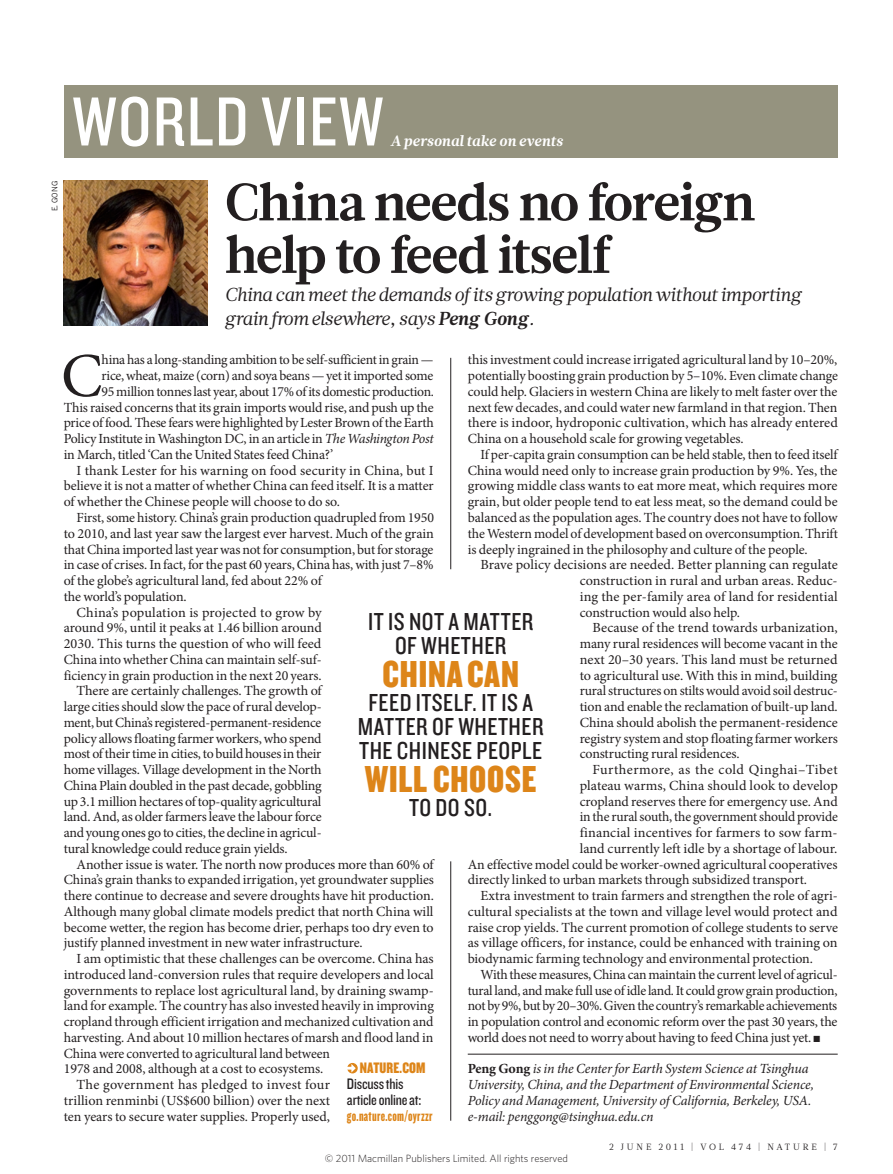
<style>
.page{position:relative;width:893px;height:1174px;background:#fff}
.page>*{position:absolute;margin:0;border:0;box-sizing:border-box;transform-origin:0 0}
.SECTION_HEADING_BOXE{font:72px "Knockout 29 Junior Ltweight";letter-spacing:.02em;color:#fff}
.BODY_DROP_CAP{font:62.4px "Minion Pro";color:#231f20}
.WORLD_VIEW_HEAD_35{font:700 52.5px/52.5px "Glosa Math";letter-spacing:-.02em;color:#231f20}
.PULL_QUOTE_ALT{font:39px "Knockout 69 Full Liteweight";letter-spacing:.02em;color:#dd8519}
.PULL_QUOTE_ALT-2{font:25.5px/24px "Knockout 29 Junior Ltweight";letter-spacing:.02em;color:#231f20;text-align:center}
.EDITORIAL_INTRO{font:italic 18.75px/23.7px "Glosa Math";color:#231f20}
.WEB_BOX_TEXT{font:15.75px/15.8px "Knockout 29 Junior Ltweight";letter-spacing:-.01em;color:#231f20}
.WEB_BOX_NATURE{font:15.75px "Knockout 69 Full Liteweight";letter-spacing:.01em;color:#dd8519}
.t1{font:italic 700 15px "Glosa Math";letter-spacing:.005em;color:#fff}
.WEB_BOX_URL{font:15px "Knockout 68 Full Featherwt";letter-spacing:.02em;color:#dd8519}
.BODY_INDENT{font:13.95px/15.8px "Minion Pro";letter-spacing:-.01em;color:#231f20;text-align:justify}
.BODY_DROP_CAP-2{font:13.95px "Minion Pro";letter-spacing:-.02em;color:#231f20}
.AUTHOR_DETAILS{font:italic 13.95px/15.8px "Minion Pro";letter-spacing:-.01em;color:#231f20}
.BODY_INDENT-2{font:13.95px "Minion Pro";letter-spacing:.01em;color:#231f20}
.BODY_INDENT-3{font:13.95px "Minion Pro";letter-spacing:.03em;color:#231f20}
.EMAIL{font:italic 13.95px "Minion Pro";letter-spacing:-.01em;color:#231f20}
.t2{font:300 10.5px "Whitney";color:#231f20}
.t3{font:9px "Glosa Math";letter-spacing:.3em;color:#231f20}
.PIC_CREDIT{font:7.5px "News Gothic MTOT";color:#231f20}
.s1{font-weight:700}
.s2{font-weight:700;font-style:normal}
.s3{font-style:italic}
</style>
<div class="page">
<img style="left:64px;top:181px;width:144px;height:144px">
<hr style="left:468px;top:1053px;width:370px;height:1px;background:#231f20">
<svg style="left:347px;top:1063px;width:11px;height:10px"></svg>
<svg style="left:347px;top:1063px;width:9px;height:9px"></svg>
<hr style="left:450px;top:861px;width:1px;height:259px;background:#231f20">
<hr style="left:450px;top:358px;width:1px;height:211px;background:#231f20">
<div style="left:64px;top:85px;width:774px;height:72px;background:#95937f"></div>
<p class="PIC_CREDIT" style="left:50px;top:211px;width:31px;rotate:-90deg">E. GONG</p>
<p class="SECTION_HEADING_BOXE" style="left:72px;top:75px;width:313px">WORLD VIEW</p>
<p class="t1" style="left:390px;top:130px;width:174px">A personal take on events</p>
<p class="WORLD_VIEW_HEAD_35" style="left:225px;top:177px;width:531px">China needs no foreign help to feed itself</p>
<p class="EDITORIAL_INTRO" style="left:225px;top:283px;width:578px">China can meet the demands of its growing population without importing grain from elsewhere, says <span class="s1">Peng Gong</span>.</p>
<p class="BODY_DROP_CAP" style="left:61px;top:334px;width:43px">C</p>
<p class="BODY_DROP_CAP-2" style="left:102px;top:350px;width:333px">hina has a long-standing ambition to be self-sufficient in grain —</p>
<p class="BODY_INDENT" style="left:468px;top:352px;width:372px">this investment could increase irrigated agricultural land by 10–20%, potentially boosting grain production by 5–10%. Even climate change could help. Glaciers in western China are likely to melt faster over the next few decades, and could water new farmland in that region. Then there is indoor, hydroponic cultivation, which has already entered China on a household scale for growing vegetables.</p>
<p class="BODY_INDENT" style="left:468px;top:447px;width:372px;text-indent:13px">If per-capita grain consumption can be held stable, then to feed itself China would need only to increase grain production by 9%. Yes, the growing middle class wants to eat more meat, which requires more grain, but older people tend to eat less meat, so the demand could be balanced as the population ages. The country does not have to follow the Western model of development based on overconsumption. Thrift is deeply ingrained in the philosophy and culture of the people.</p>
<p class="BODY_INDENT" style="left:580px;top:557px;width:260px;text-indent:-99px">Brave policy decisions are needed. Better planning can regulate construction in rural and urban areas. Reduc&shy;ing the per-family area of land for residential construction would also help.</p>
<p class="BODY_INDENT" style="left:580px;top:620px;width:260px;text-indent:13px">Because of the trend towards urbanization, many rural residences will become vacant in the next 20–30 years. This land must be returned to agricultural use. With this in mind, building rural structures on stilts would avoid soil destruc&shy;tion and enable the reclamation of built-up land.<br>China should abolish the permanent-residence registry system and stop floating farmer workers constructing rural residences.</p>
<p class="BODY_INDENT-3" style="left:592px;top:760px;width:247px">Furthermore, as the cold Qinghai–Tibet</p>
<p class="BODY_INDENT" style="left:580px;top:777px;width:259px">plateau warms, China should look to develop</p>
<p class="BODY_INDENT" style="left:580px;top:793px;width:259px">cropland reserves there for emergency use. And</p>
<p class="BODY_INDENT" style="left:580px;top:809px;width:260px">in the rural south, the government should provide</p>
<p class="BODY_INDENT-2" style="left:580px;top:823px;width:259px">financial incentives for farmers to sow farm-</p>
<p class="BODY_INDENT" style="left:580px;top:840px;width:259px">land currently left idle by a shortage of labour.</p>
<p class="BODY_INDENT" style="left:468px;top:856px;width:371px">An effective model could be worker-owned agricultural cooperatives</p>
<p class="BODY_INDENT" style="left:468px;top:872px;width:341px">directly linked to urban markets through subsidized transport.</p>
<p class="BODY_INDENT" style="left:468px;top:888px;width:372px;text-indent:13px">Extra investment to train farmers and strengthen the role of agri&shy;cultural specialists at the town and village level would protect and raise crop yields. The current promotion of college students to serve as village officers, for instance, could be enhanced with training on biodynamic farming technology and environmental protection.</p>
<p class="BODY_INDENT" style="left:468px;top:966px;width:371px;text-indent:13px">With these measures, China can maintain the current level of agricul&shy;tural land, and make full use of idle land. It could grow grain production, not by 9%, but by 20–30%. Given the country’s remarkable achievements in population control and economic reform over the past 30 years, the world does not need to worry about having to feed China just yet. ■</p>
<p class="AUTHOR_DETAILS" style="left:468px;top:1061px;width:348px"><span class="s2">Peng Gong</span> is in the Center for Earth System Science at Tsinghua<br>University, China, and the Department of Environmental Science,<br>Policy and Management, University of California, Berkeley, USA.</p>
<p class="EMAIL" style="left:468px;top:1106px;width:187px">e-mail: penggong@tsinghua.edu.cn</p>
<p class="BODY_DROP_CAP-2" style="left:102px;top:366px;width:333px">rice, wheat, maize (corn) and soya beans — yet it imported some</p>
<p class="BODY_DROP_CAP-2" style="left:102px;top:382px;width:334px">95 million tonnes last year, about 17% of its domestic production.</p>
<p class="BODY_DROP_CAP-2" style="left:64px;top:398px;width:371px">This raised concerns that its grain imports would rise, and push up the</p>
<p class="BODY_DROP_CAP-2" style="left:64px;top:413px;width:372px">price of food. These fears were highlighted by Lester Brown of the Earth</p>
<p class="BODY_DROP_CAP-2" style="left:64px;top:429px;width:371px">Policy Institute in Washington DC, in an article in <span class="s3">The Washington Post</span></p>
<p class="BODY_DROP_CAP-2" style="left:64px;top:445px;width:271px">in March, titled ‘Can the United States feed China?’</p>
<p class="BODY_INDENT" style="left:64px;top:462px;width:371px;text-indent:13px">I thank Lester for his warning on food security in China, but I believe it is not a matter of whether China can feed itself. It is a matter of whether the Chinese people will choose to do so.</p>
<p class="BODY_INDENT" style="left:64px;top:510px;width:372px;text-align:left;text-indent:13px">First, some history. China’s grain production quadrupled from 1950 to 2010, and last year saw the largest ever harvest. Much of the grain that China imported last year was not for consumption, but for storage in case of crises. In fact, for the past 60 years, China has, with just 7–8% of the globe’s agricultural land, fed about 22% of<br>the world’s population.</p>
<p class="BODY_INDENT" style="left:64px;top:604px;width:260px;text-indent:13px">China’s population is projected to grow by around 9%, until it peaks at 1.46 billion around 2030. This turns the question of who will feed China into whether China can maintain self-suf&shy;ficiency in grain production in the next 20 years.</p>
<p class="BODY_INDENT" style="left:64px;top:683px;width:260px;text-indent:13px">There are certainly challenges. The growth of large cities should slow the pace of rural develop&shy;ment, but China’s registered-permanent-residence policy allows floating farmer workers, who spend most of their time in cities, to build houses in their home villages. Village development in the North China Plain doubled in the past decade, gobbling up 3.1 million hectares of top-quality agricultural land. And, as older farmers leave the labour force and young ones go to cities, the decline in agricul&shy;tural knowledge could reduce grain yields.</p>
<p class="BODY_INDENT" style="left:64px;top:856px;width:372px;text-indent:13px">Another issue is water. The north now produces more than 60% of China’s grain thanks to expanded irrigation, yet groundwater supplies there continue to decrease and severe droughts have hit production.<br>Although many global climate models predict that north China will become wetter, the region has become drier, perhaps too dry even to justify planned investment in new water infrastructure.</p>
<p class="BODY_INDENT" style="left:64px;top:951px;width:372px;text-align:left;text-indent:13px">I am optimistic that these challenges can be overcome. China has introduced land-conversion rules that require developers and local governments to replace lost agricultural land, by draining swamp&shy;land for example. The country has also invested heavily in improving cropland through efficient irrigation and mechanized cultivation and harvesting. And about 10 million hectares of marsh and flood land in China were converted to agricultural land between<br>1978 and 2008, although at a cost to ecosystems.</p>
<p class="BODY_INDENT" style="left:64px;top:1077px;width:268px;text-indent:13px">The government has pledged to invest four trillion renminbi (US$600 billion) over the next ten years to secure water supplies. Properly used,</p>
<p class="PULL_QUOTE_ALT-2" style="left:368px;top:608px;width:167px">IT IS NOT A MATTER<br>OF WHETHER</p>
<p class="PULL_QUOTE_ALT" style="left:383px;top:649px;width:138px">CHINACAN</p>
<p class="PULL_QUOTE_ALT-2" style="left:358px;top:689px;width:187px">FEED ITSELF. IT IS A<br>MATTER OF WHETHER<br>THE CHINESE PEOPLE</p>
<p class="PULL_QUOTE_ALT" style="left:365px;top:754px;width:173px">WILL CHOOSE</p>
<p class="PULL_QUOTE_ALT-2" style="left:409px;top:794px;width:85px">TO DO SO.</p>
<p class="WEB_BOX_NATURE" style="left:360px;top:1058px;width:67px">NATURE.COM</p>
<p class="WEB_BOX_TEXT" style="left:347px;top:1075px;width:76px">Discuss this article online at:</p>
<p class="WEB_BOX_URL" style="left:347px;top:1106px;width:87px">go.nature.com/oyrzzr</p>
<p class="t2" style="left:325px;top:1151px;width:245px">© 2011 Macmillan Publishers Limited. All rights reserved</p>
<p class="t3" style="left:609px;top:1141px;width:230px">2 JUNE 2011 | VOL 474 | NATURE | 7</p>
</div>
